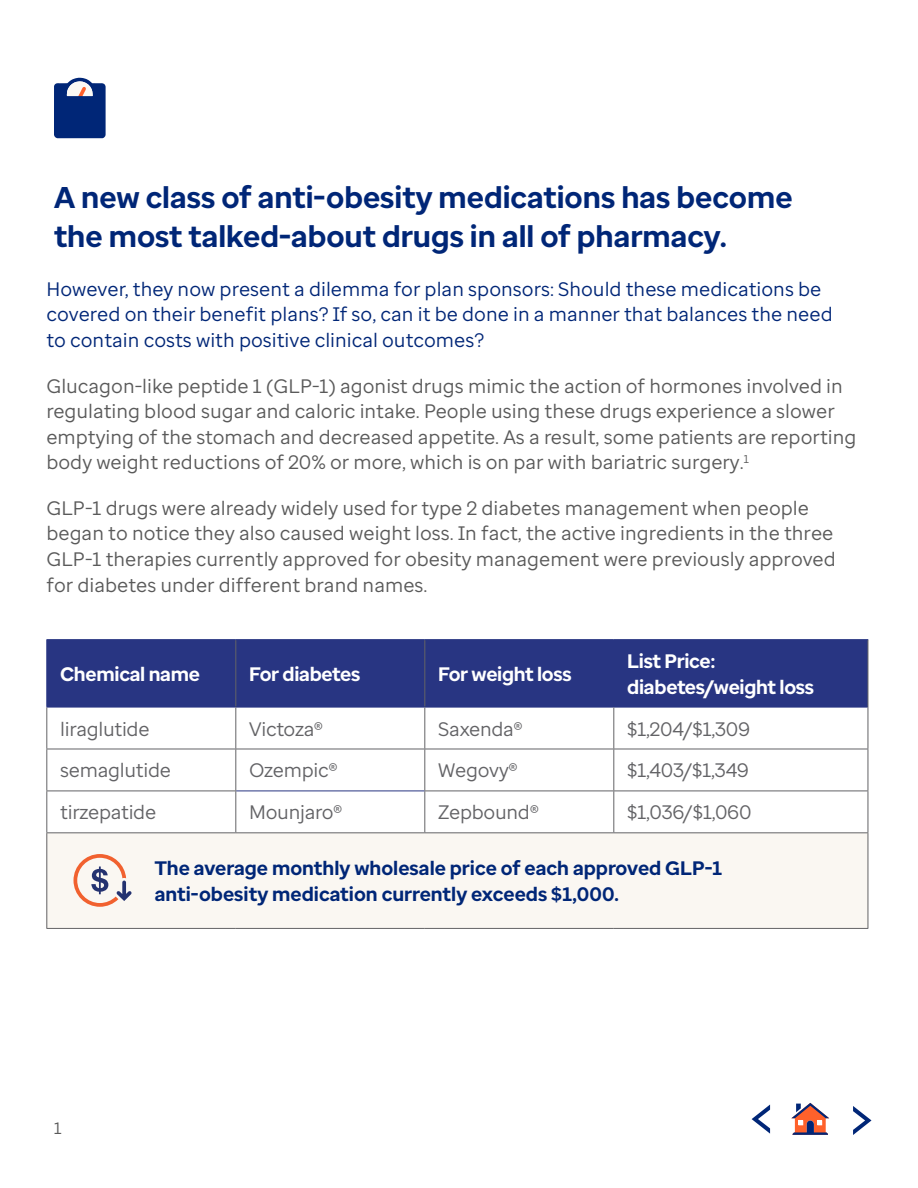
<style>
.page{position:relative;width:918px;height:1188px;background:#fff}
.page>*{position:absolute;margin:0;border:0;box-sizing:border-box;transform-origin:0 0}
.t1{font:54px "Optum Sans";color:#002677}
.t2{font:700 30px/39px "Optum Sans";color:#002677}
.t3{font:19.5px/25.5px "Optum Sans";color:#5a5a5a}
.t4{font:19.5px/25.5px "Optum Sans";color:#002677}
.t5{font:19.5px "Optum Sans";letter-spacing:-.015em;color:#636366}
.t6{font:700 19.5px/25.5px "Optum Sans";color:#002677}
.t7{font:700 19.5px/25.5px "Optum Sans";letter-spacing:-.015em;color:#fff}
.t8{font:16.5px "Optum Sans";color:#5a5a5a}
</style>
<div class="page">
<svg style="left:791px;top:1103px;width:38px;height:32px"></svg>
<svg style="left:54px;top:78px;width:52px;height:60px;background:#2a488a"></svg>
<div style="left:47px;top:640px;width:821px;height:67px;background:#283582"></div>
<svg style="left:47px;top:708px;width:188px;height:124px"></svg>
<div style="left:47px;top:833px;width:821px;height:95px;background:#faf7f2"></div>
<hr style="left:235px;top:640px;width:1px;height:67px;background:#636366">
<hr style="left:424px;top:640px;width:1px;height:67px;background:#636366">
<hr style="left:868px;top:640px;width:1px;height:67px;background:#636366">
<hr style="left:868px;top:707px;width:1px;height:42px;background:#636366">
<hr style="left:46px;top:749px;width:190px;height:1px;background:#636366">
<hr style="left:236px;top:749px;width:189px;height:1px;background:#636366">
<hr style="left:425px;top:749px;width:189px;height:1px;background:#636366">
<hr style="left:424px;top:749px;width:1px;height:42px;background:#636366">
<hr style="left:614px;top:749px;width:254px;height:1px;background:#636366">
<hr style="left:613px;top:749px;width:1px;height:42px;background:#636366">
<hr style="left:868px;top:749px;width:1px;height:42px;background:#636366">
<hr style="left:46px;top:791px;width:190px;height:1px;background:#636366">
<hr style="left:424px;top:791px;width:190px;height:1px;background:#636366">
<hr style="left:424px;top:791px;width:1px;height:41px;background:#636366">
<hr style="left:614px;top:791px;width:254px;height:1px;background:#636366">
<hr style="left:613px;top:791px;width:1px;height:41px;background:#636366">
<hr style="left:868px;top:791px;width:1px;height:41px;background:#636366">
<hr style="left:613px;top:640px;width:1px;height:67px;background:#283582">
<hr style="left:425px;top:707px;width:189px;height:1px;background:#283582">
<hr style="left:614px;top:707px;width:254px;height:1px;background:#283582">
<hr style="left:236px;top:791px;width:188px;height:1px;background:#283582">
<hr style="left:46px;top:640px;width:1px;height:67px;background:#283582">
<hr style="left:46px;top:707px;width:190px;height:1px;background:#283582">
<hr style="left:46px;top:707px;width:1px;height:42px;background:#636366">
<hr style="left:46px;top:749px;width:1px;height:42px;background:#636366">
<hr style="left:46px;top:791px;width:1px;height:41px;background:#636366">
<hr style="left:236px;top:707px;width:189px;height:1px;background:#283582">
<hr style="left:235px;top:707px;width:1px;height:42px;background:#636366">
<hr style="left:424px;top:707px;width:1px;height:42px;background:#636366">
<hr style="left:613px;top:707px;width:1px;height:42px;background:#636366">
<hr style="left:235px;top:749px;width:1px;height:42px;background:#636366">
<hr style="left:235px;top:791px;width:1px;height:41px;background:#636366">
<hr style="left:46px;top:639px;width:190px;height:1px;background:#283582">
<hr style="left:236px;top:639px;width:189px;height:1px;background:#283582">
<hr style="left:425px;top:639px;width:189px;height:1px;background:#283582">
<hr style="left:614px;top:639px;width:254px;height:1px;background:#283582">
<hr style="left:46px;top:832px;width:190px;height:1px;background:#636366">
<hr style="left:46px;top:833px;width:1px;height:95px;background:#636366">
<hr style="left:236px;top:832px;width:189px;height:1px;background:#636366">
<hr style="left:425px;top:832px;width:189px;height:1px;background:#636366">
<hr style="left:614px;top:832px;width:254px;height:1px;background:#636366">
<hr style="left:868px;top:833px;width:1px;height:95px;background:#636366">
<hr style="left:46px;top:928px;width:190px;height:1px;background:#636366">
<hr style="left:236px;top:928px;width:189px;height:1px;background:#636366">
<hr style="left:425px;top:928px;width:189px;height:1px;background:#636366">
<hr style="left:614px;top:928px;width:254px;height:1px;background:#636366">
<svg style="left:74px;top:854px;width:58px;height:53px"></svg>
<h2 class="t2" style="left:54px;top:178px;width:740px">A new class of anti-obesity medications has become the most talked-about drugs in all of pharmacy.</h2>
<p class="t4" style="left:46px;top:276px;width:788px">However, they now present a dilemma for plan sponsors: Should these medications be covered on their benefit plans? If so, can it be done in a manner that balances the need to contain costs with positive clinical outcomes?</p>
<p class="t3" style="left:46px;top:373px;width:812px">Glucagon-like peptide 1 (GLP-1) agonist drugs mimic the action of hormones involved in regulating blood sugar and caloric intake. People using these drugs experience a slower emptying of the stomach and decreased appetite. As a result, some patients are reporting body weight reductions of 20% or more, which is on par with bariatric surgery.<sup>1</sup></p>
<p class="t3" style="left:46px;top:495px;width:791px">GLP-1 drugs were already widely used for type 2 diabetes management when people began to notice they also caused weight loss. In fact, the active ingredients in the three GLP-1 therapies currently approved for obesity management were previously approved for diabetes under different brand names.</p>
<p class="t7" style="left:60px;top:661px;width:141px">Chemical name</p>
<p class="t7" style="left:249px;top:661px;width:113px">For diabetes</p>
<p class="t7" style="left:438px;top:661px;width:135px">For weight loss</p>
<p class="t7" style="left:627px;top:648px;width:188px">List Price: diabetes/weight loss</p>
<p class="t5" style="left:60px;top:716px;width:91px">liraglutide</p>
<p class="t5" style="left:249px;top:716px;width:75px">Victoza®</p>
<p class="t5" style="left:438px;top:716px;width:86px">Saxenda®</p>
<p class="t5" style="left:627px;top:716px;width:124px">$1,204/$1,309</p>
<p class="t5" style="left:60px;top:758px;width:112px">semaglutide</p>
<p class="t5" style="left:249px;top:758px;width:90px">Ozempic®</p>
<p class="t5" style="left:438px;top:758px;width:81px">Wegovy®</p>
<p class="t5" style="left:627px;top:758px;width:123px">$1,403/$1,349</p>
<p class="t5" style="left:60px;top:800px;width:97px">tirzepatide</p>
<p class="t5" style="left:249px;top:800px;width:95px">Mounjaro®</p>
<p class="t5" style="left:438px;top:800px;width:102px">Zepbound®</p>
<p class="t5" style="left:627px;top:800px;width:126px">$1,036/$1,060</p>
<p class="t6" style="left:155px;top:856px;width:569px">The average monthly wholesale price of each approved GLP-1 anti-obesity medication currently exceeds $1,000.</p>
<p class="t8" style="left:54px;top:1117px;width:9px">1</p>
<h1 class="t1" style="left:751px;top:1081px;width:23px">&lt;</h1>
<h1 class="t1" style="left:872px;top:1158px;width:23px;rotate:-180deg">&lt;</h1>
</div>
